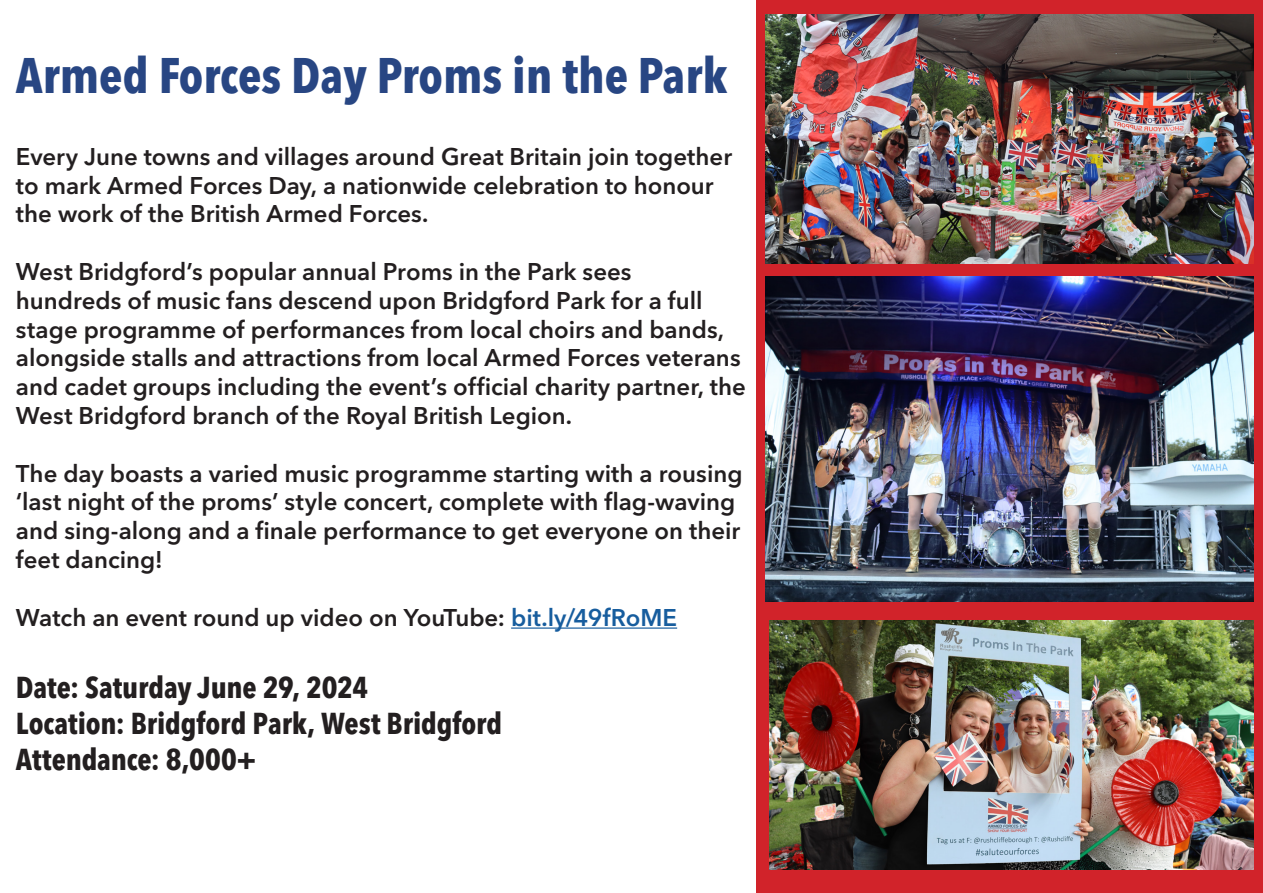
<style>
.page{position:relative;width:1263px;height:893px;background:#fff}
.page>*{position:absolute;margin:0;border:0;box-sizing:border-box;transform-origin:0 0}
.t1{font:700 condensed 49.5px "Avenir Next LT Pro";color:#284683}
.t2{font:700 condensed 30px "Avenir Next LT Pro";letter-spacing:-.005em;color:#231f20}
.t3{font:600 24px/28.8px "Avenir Next LT Pro";color:#231f20}
.s1{color:#175d9e}
</style>
<div class="page">
<hr style="left:511px;top:627px;width:166px;height:2px;background:#175d9e">
<div style="left:757px;top:0;width:506px;height:893px;background:#d1232a"></div>
<img style="left:766px;top:15px;width:488px;height:249px">
<img style="left:766px;top:276px;width:488px;height:326px">
<img style="left:770px;top:621px;width:484px;height:249px">
<p class="t1" style="left:16px;top:45px;width:713px">Armed Forces Day Proms in the Park</p>
<p class="t3" style="left:16px;top:142px;width:718px">Every June towns and villages around Great Britain join together to mark Armed Forces Day, a nationwide celebration to honour the work of the British Armed Forces.</p>
<p class="t3" style="left:16px;top:257px;width:732px">West Bridgford’s popular annual Proms in the Park sees<br>hundreds of music fans descend upon Bridgford Park for a full stage programme of performances from local choirs and bands, alongside stalls and attractions from local Armed Forces veterans and cadet groups including the event’s official charity partner, the West Bridgford branch of the Royal British Legion.</p>
<p class="t3" style="left:16px;top:459px;width:728px">The day boasts a varied music programme starting with a rousing ‘last night of the proms’ style concert, complete with flag-waving and sing-along and a finale performance to get everyone on their feet dancing!</p>
<p class="t3" style="left:16px;top:603px;width:663px">Watch an event round up video on YouTube: <span class="s1">bit.ly/49fRoME</span></p>
<p class="t2" style="left:16px;top:669px;width:354px">Date: Saturday June 29, 2024</p>
<p class="t2" style="left:16px;top:705px;width:488px">Location: Bridgford Park, West Bridgford</p>
<p class="t2" style="left:16px;top:741px;width:242px">Attendance: 8,000+</p>
</div>
